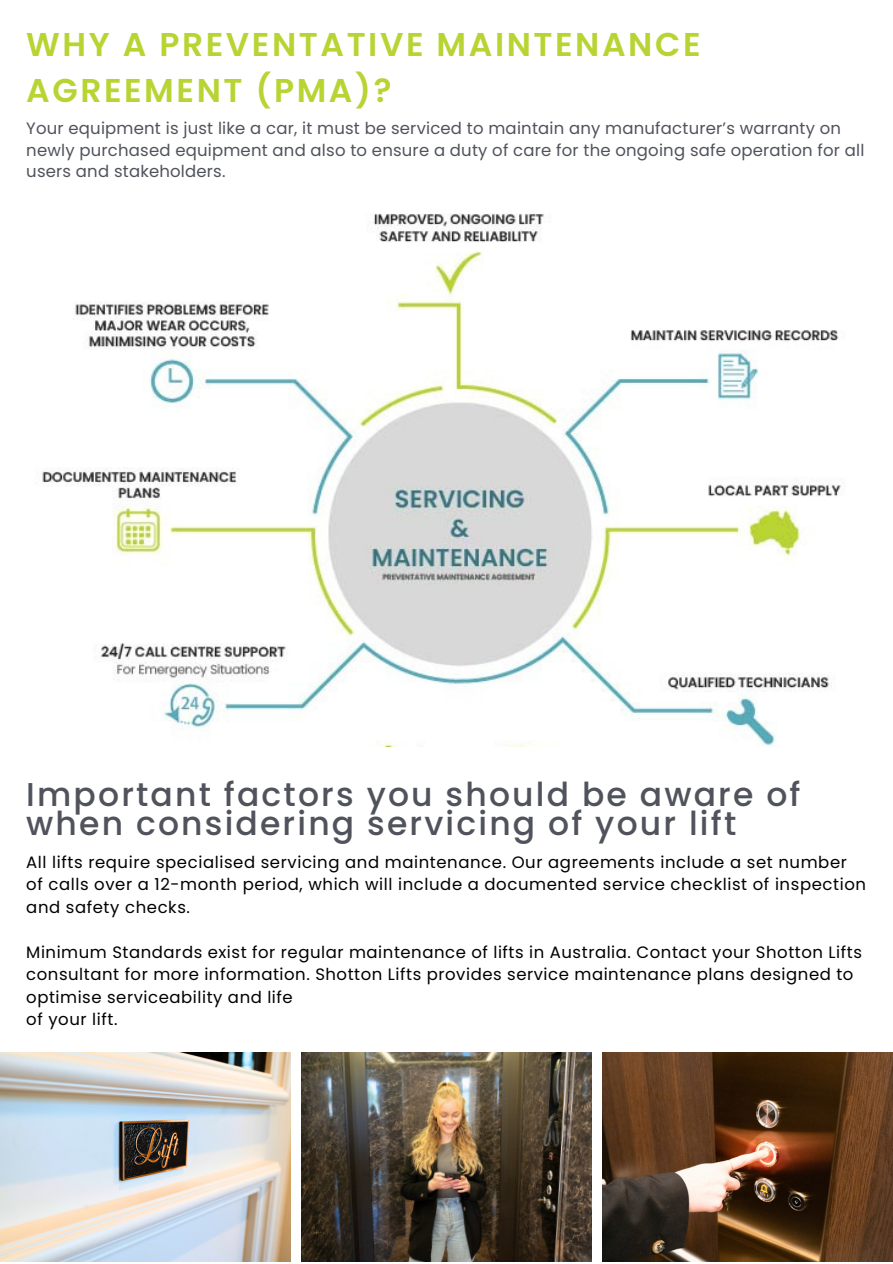
<style>
.page{position:relative;width:893px;height:1264px;background:#fff}
.page>*{position:absolute;margin:0;border:0;box-sizing:border-box;transform-origin:0 0}
.t1{font:500 33px/29.2px "Poppins";letter-spacing:.065em;color:#50535c}
.t2{font:600 33px/46px "Poppins";letter-spacing:.08em;color:#b7d433}
.t3{font:16.5px/22.5px "Poppins";letter-spacing:.035em;color:#000}
.t4{font:16.5px/21.3px "Poppins";letter-spacing:.01em;color:#50535c}
</style>
<div class="page">
<img style="left:0;top:1052px;width:290px;height:209px">
<img style="left:301px;top:1052px;width:290px;height:209px">
<img style="left:602px;top:1052px;width:290px;height:209px">
<img style="left:42px;top:213px;width:799px;height:533px">
<p class="t2" style="left:26px;top:21px;width:675px">WHY A PREVENTATIVE MAINTENANCE<br>AGREEMENT (PMA)?</p>
<p class="t4" style="left:26px;top:118px;width:839px">Your equipment is just like a car, it must be serviced to maintain any manufacturer’s warranty on newly purchased equipment and also to ensure a duty of care for the ongoing safe operation for all users and stakeholders.</p>
<p class="t1" style="left:26px;top:779px;width:775px">Important factors you should be aware of when considering servicing of your lift</p>
<p class="t3" style="left:26px;top:850px;width:841px">All lifts require specialised servicing and maintenance. Our agreements include a set number of calls over a 12-month period, which will include a documented service checklist of inspection and safety checks.</p>
<p class="t3" style="left:26px;top:940px;width:837px">Minimum Standards exist for regular maintenance of lifts in Australia. Contact your Shotton Lifts consultant for more information. Shotton Lifts provides service maintenance plans designed to optimise serviceability and life</p>
<p class="t3" style="left:26px;top:1008px;width:93px">of your lift.</p>
</div>
